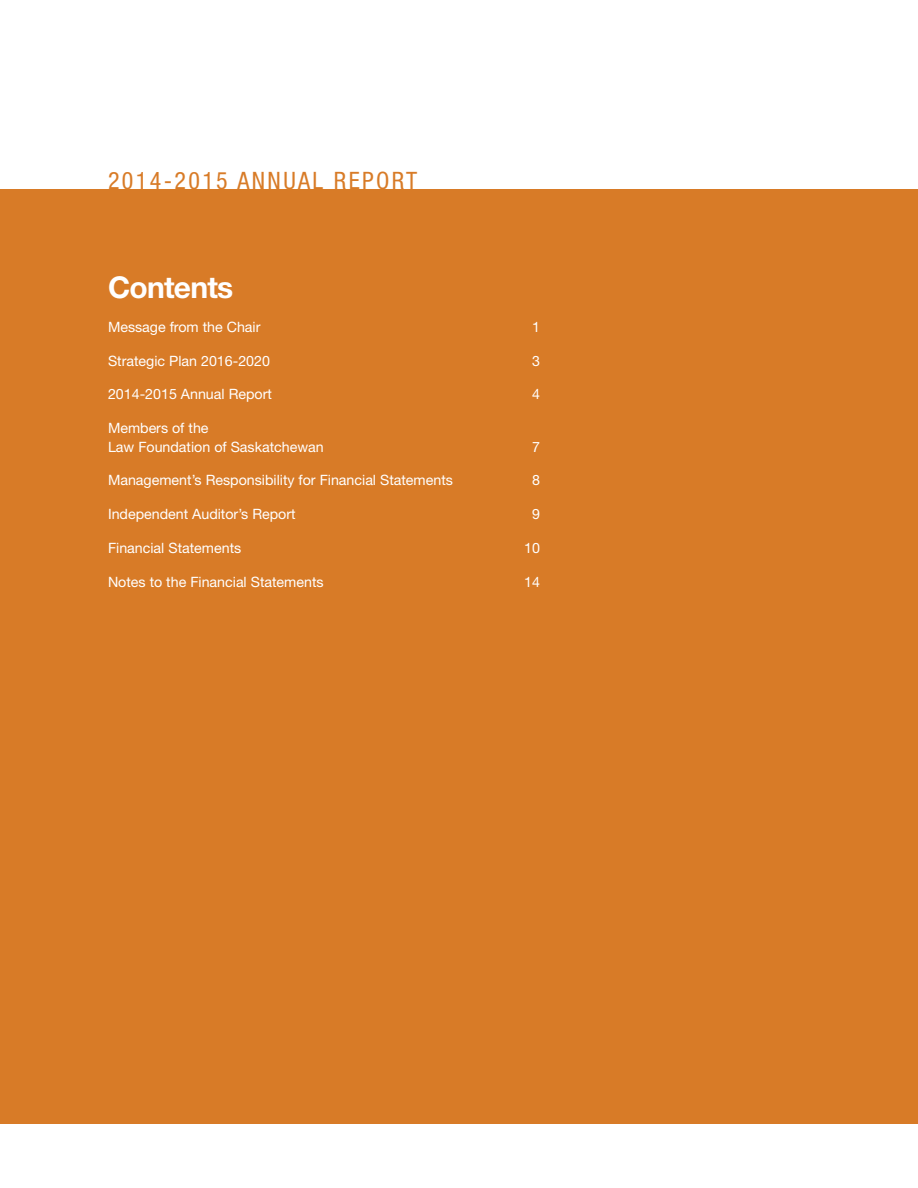
<style>
.page{position:relative;width:918px;height:1188px;background:#fff}
.page>*{position:absolute;margin:0;border:0;box-sizing:border-box;transform-origin:0 0}
.t1{font:700 30px "Helvetica Neue LT Std";letter-spacing:-.025em;color:#fff}
.t2{font:condensed 24px "Helvetica Neue LT Std";letter-spacing:.1em;color:#d87b27}
.t3{font:14.25px/18.8px "Helvetica Neue LT Std";color:#fff}
</style>
<div class="page">
<div style="left:0;top:189px;width:918px;height:934px;background:#d87b27"></div>
<h2 class="t2" style="left:108px;top:167px;width:311px">2014-2015 ANNUAL REPORT</h2>
<h1 class="t1" style="left:108px;top:269px;width:127px">Contents</h1>
<p class="t3" style="left:108px;top:317px;width:154px">Message from the Chair</p>
<p class="t3" style="left:532px;top:317px;width:9px">1</p>
<p class="t3" style="left:108px;top:351px;width:164px">Strategic Plan 2016-2020</p>
<p class="t3" style="left:532px;top:351px;width:9px">3</p>
<p class="t3" style="left:108px;top:385px;width:165px">2014-2015 Annual Report</p>
<p class="t3" style="left:532px;top:385px;width:9px">4</p>
<p class="t3" style="left:108px;top:418px;width:217px">Members of the<br>Law Foundation of Saskatchewan</p>
<p class="t3" style="left:532px;top:437px;width:9px">7</p>
<p class="t3" style="left:108px;top:471px;width:346px">Management’s Responsibility for Financial Statements</p>
<p class="t3" style="left:532px;top:471px;width:9px">8</p>
<p class="t3" style="left:108px;top:505px;width:189px">Independent Auditor’s Report</p>
<p class="t3" style="left:532px;top:505px;width:9px">9</p>
<p class="t3" style="left:108px;top:538px;width:135px">Financial Statements</p>
<p class="t3" style="left:524px;top:538px;width:17px">10</p>
<p class="t3" style="left:108px;top:572px;width:217px">Notes to the Financial Statements</p>
<p class="t3" style="left:524px;top:572px;width:17px">14</p>
</div>
